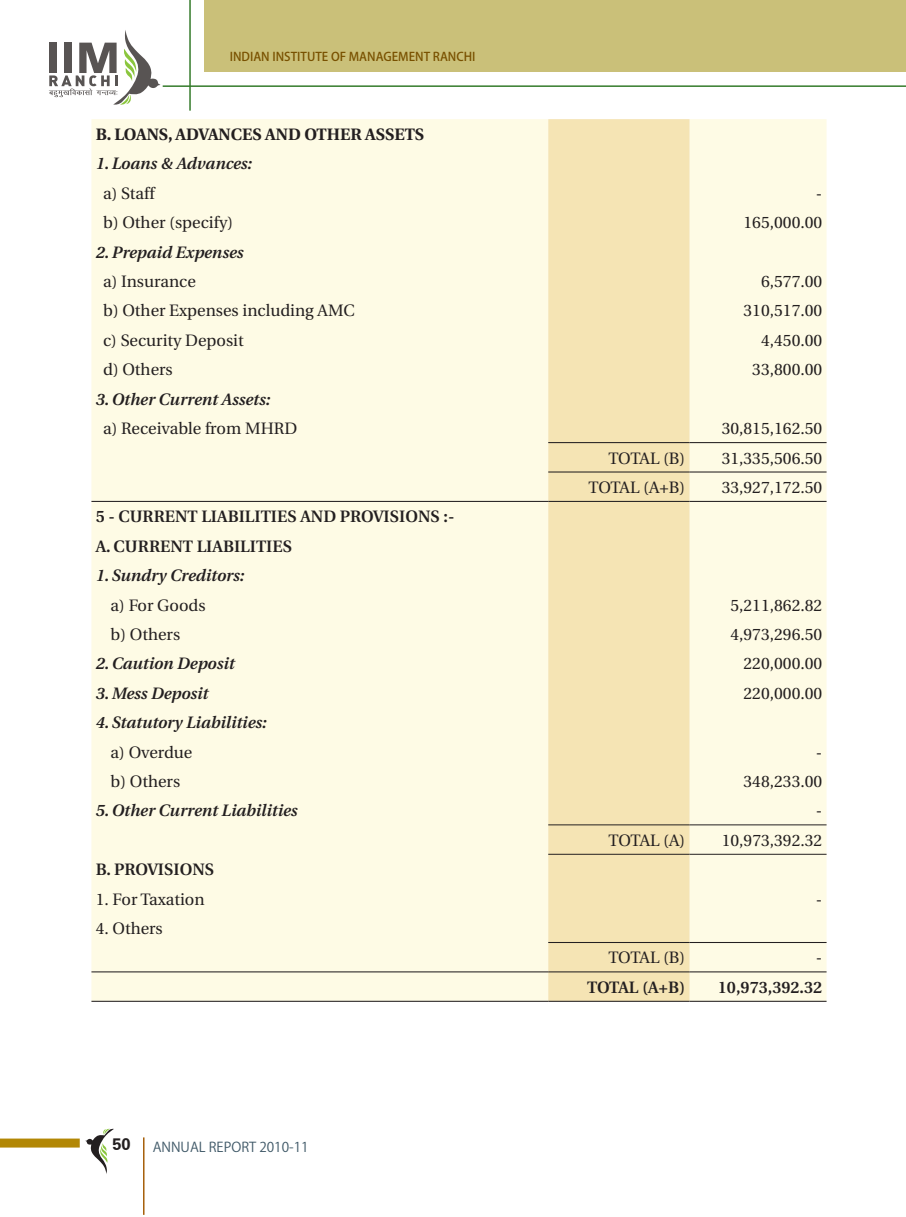
<style>
.page{position:relative;width:906px;height:1217px;background:#fff}
.page>*{position:absolute;margin:0;border:0;box-sizing:border-box;transform-origin:0 0}
.English_body{font:16.5px "Utopia";color:#231f20}
.English_body-2{font:italic 600 16.5px "Utopia";color:#231f20}
.English_body-3{font:600 16.5px "Utopia";color:#231f20}
.English_body-4{font:700 16.5px "Utopia";color:#231f20}
.t1{font:700 16.5px "Zurich BT";color:#231f20}
.t2{font:13.5px "Koz Go Pr 6 N";color:#405968}
.t3{font:500 12px "Koz Go Pr 6 N";color:#795100}
</style>
<div class="page">
<div style="left:204px;top:0;width:702px;height:71px;background:#cac079"></div>
<hr style="left:143px;top:1137px;width:1px;height:77px;background:#a6600b">
<div style="left:0;top:1138px;width:80px;height:9px;background:#b28705"></div>
<hr style="left:189px;top:0;width:2px;height:111px;background:#357b2b">
<hr style="left:163px;top:85px;width:743px;height:2px;background:#357b2b">
<svg style="left:85px;top:1128px;width:29px;height:45px"></svg>
<svg style="left:49px;top:30px;width:111px;height:75px"></svg>
<div style="left:91px;top:119px;width:735px;height:881px;background:#fefbe5"></div>
<div style="left:548px;top:119px;width:141px;height:881px;background:#f5e4b4"></div>
<hr style="left:548px;top:442px;width:141px;height:1px;background:#231f20">
<hr style="left:689px;top:442px;width:137px;height:1px;background:#231f20">
<hr style="left:548px;top:471px;width:141px;height:1px;background:#231f20">
<hr style="left:689px;top:471px;width:137px;height:1px;background:#231f20">
<hr style="left:548px;top:501px;width:141px;height:1px;background:#231f20">
<hr style="left:689px;top:501px;width:137px;height:1px;background:#231f20">
<hr style="left:91px;top:501px;width:457px;height:1px;background:#231f20">
<hr style="left:548px;top:824px;width:141px;height:1px;background:#231f20">
<hr style="left:689px;top:824px;width:137px;height:1px;background:#231f20">
<hr style="left:548px;top:853px;width:141px;height:1px;background:#231f20">
<hr style="left:689px;top:853px;width:137px;height:1px;background:#231f20">
<hr style="left:548px;top:941px;width:141px;height:1px;background:#231f20">
<hr style="left:689px;top:941px;width:137px;height:1px;background:#231f20">
<hr style="left:91px;top:971px;width:457px;height:1px;background:#231f20">
<hr style="left:548px;top:971px;width:141px;height:1px;background:#231f20">
<hr style="left:689px;top:971px;width:137px;height:1px;background:#231f20">
<hr style="left:91px;top:1000px;width:457px;height:1px;background:#231f20">
<hr style="left:548px;top:1000px;width:141px;height:1px;background:#231f20">
<hr style="left:689px;top:1000px;width:137px;height:1px;background:#231f20">
<p class="t3" style="left:230px;top:49px;width:247px">INDIAN INSTITUTE OF MANAGEMENT RANCHI</p>
<p class="English_body-4" style="left:96px;top:125px;width:330px">B. LOANS, ADVANCES AND OTHER ASSETS</p>
<p class="English_body-2" style="left:96px;top:154px;width:158px">1. Loans &amp; Advances:</p>
<p class="English_body" style="left:103px;top:184px;width:53px">a) Staff</p>
<p class="English_body" style="left:816px;top:184px;width:8px">-</p>
<p class="English_body" style="left:103px;top:213px;width:131px">b) Other (specify)</p>
<p class="English_body" style="left:743px;top:213px;width:80px">165,000.00</p>
<p class="English_body-2" style="left:96px;top:243px;width:149px">2. Prepaid Expenses</p>
<p class="English_body" style="left:103px;top:272px;width:94px">a) Insurance</p>
<p class="English_body" style="left:761px;top:272px;width:63px">6,577.00</p>
<p class="English_body" style="left:103px;top:302px;width:253px">b) Other Expenses including AMC</p>
<p class="English_body" style="left:743px;top:302px;width:80px">310,517.00</p>
<p class="English_body" style="left:103px;top:331px;width:142px">c) Security Deposit</p>
<p class="English_body" style="left:761px;top:331px;width:63px">4,450.00</p>
<p class="English_body" style="left:103px;top:360px;width:71px">d) Others</p>
<p class="English_body" style="left:752px;top:360px;width:71px">33,800.00</p>
<p class="English_body-2" style="left:96px;top:389px;width:176px">3. Other Current Assets:</p>
<p class="English_body" style="left:103px;top:419px;width:196px">a) Receivable from MHRD</p>
<p class="English_body" style="left:721px;top:419px;width:102px">30,815,162.50</p>
<p class="English_body" style="left:608px;top:448px;width:78px">TOTAL (B)</p>
<p class="English_body" style="left:721px;top:448px;width:102px">31,335,506.50</p>
<p class="English_body" style="left:588px;top:478px;width:98px">TOTAL (A+B)</p>
<p class="English_body" style="left:721px;top:478px;width:102px">33,927,172.50</p>
<p class="English_body-3" style="left:96px;top:507px;width:360px">5 - CURRENT LIABILITIES AND PROVISIONS :-</p>
<p class="English_body-3" style="left:96px;top:536px;width:198px">A. CURRENT LIABILITIES</p>
<p class="English_body-2" style="left:96px;top:566px;width:150px">1. Sundry Creditors:</p>
<p class="English_body" style="left:111px;top:595px;width:97px">a) For Goods</p>
<p class="English_body" style="left:730px;top:595px;width:93px">5,211,862.82</p>
<p class="English_body" style="left:111px;top:625px;width:71px">b) Others</p>
<p class="English_body" style="left:730px;top:625px;width:93px">4,973,296.50</p>
<p class="English_body-2" style="left:96px;top:654px;width:140px">2. Caution Deposit</p>
<p class="English_body" style="left:743px;top:654px;width:80px">220,000.00</p>
<p class="English_body-2" style="left:96px;top:683px;width:114px">3. Mess Deposit</p>
<p class="English_body" style="left:743px;top:684px;width:80px">220,000.00</p>
<p class="English_body-2" style="left:96px;top:713px;width:172px">4. Statutory Liabilities:</p>
<p class="English_body" style="left:111px;top:742px;width:83px">a) Overdue</p>
<p class="English_body" style="left:816px;top:742px;width:8px">-</p>
<p class="English_body" style="left:111px;top:772px;width:71px">b) Others</p>
<p class="English_body" style="left:743px;top:772px;width:80px">348,233.00</p>
<p class="English_body-2" style="left:96px;top:801px;width:203px">5. Other Current Liabilities</p>
<p class="English_body" style="left:816px;top:801px;width:8px">-</p>
<p class="English_body" style="left:608px;top:830px;width:78px">TOTAL (A)</p>
<p class="English_body" style="left:721px;top:830px;width:102px">10,973,392.32</p>
<p class="English_body-3" style="left:96px;top:860px;width:120px">B. PROVISIONS</p>
<p class="English_body" style="left:96px;top:889px;width:110px">1. For Taxation</p>
<p class="English_body" style="left:816px;top:889px;width:8px">-</p>
<p class="English_body" style="left:96px;top:919px;width:69px">4. Others</p>
<p class="English_body" style="left:608px;top:948px;width:78px">TOTAL (B)</p>
<p class="English_body" style="left:816px;top:948px;width:8px">-</p>
<p class="English_body-3" style="left:587px;top:977px;width:100px">TOTAL (A+B)</p>
<p class="English_body-3" style="left:718px;top:977px;width:106px">10,973,392.32</p>
<p class="t1" style="left:112px;top:1133px;width:20px">50</p>
<p class="t2" style="left:153px;top:1138px;width:157px">ANNUAL REPORT 2010-11</p>
</div>
